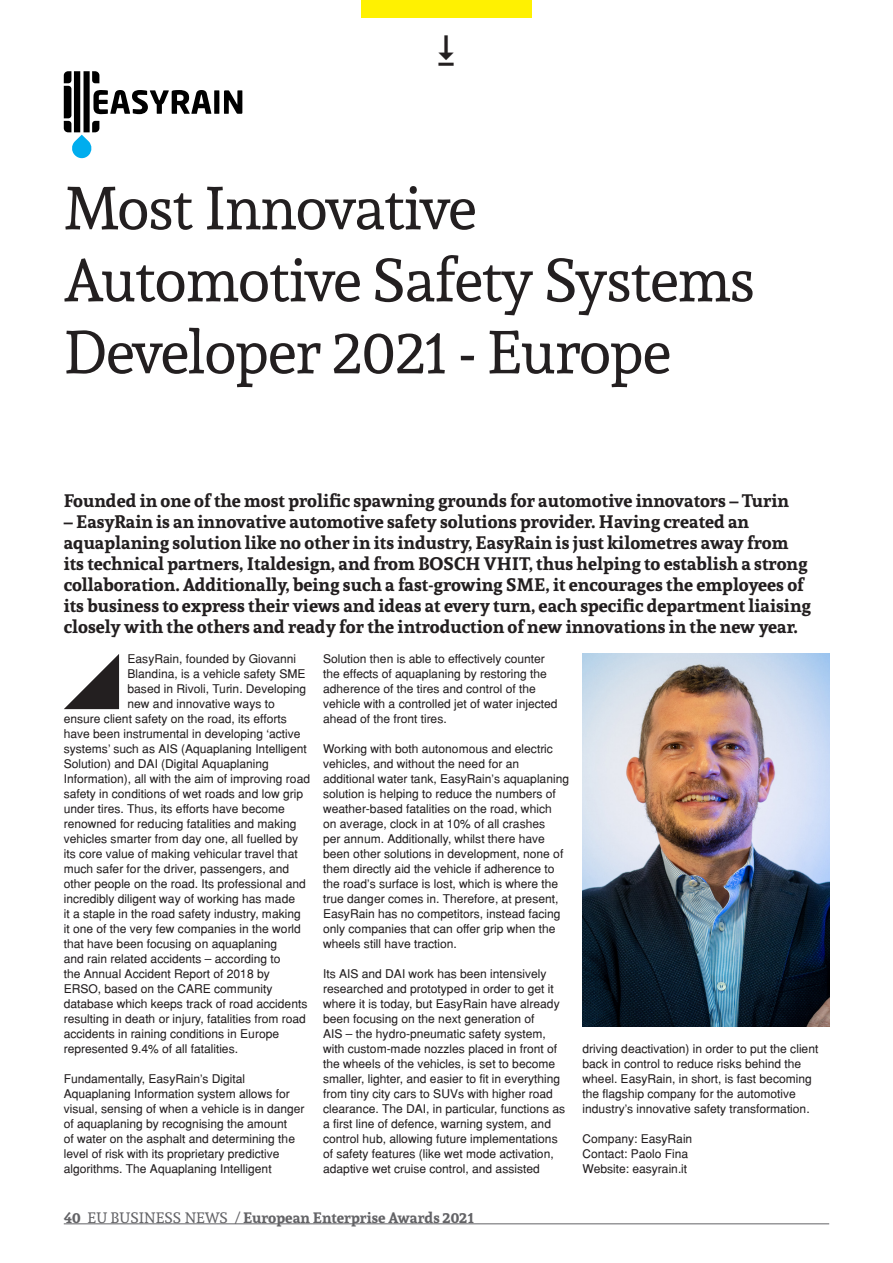
<style>
.page{position:relative;width:893px;height:1263px;background:#fff}
.page>*{position:absolute;margin:0;border:0;box-sizing:border-box;transform-origin:0 0}
.t1{font:60px/72px "Andada";letter-spacing:-.02em;color:#231f20}
.t2{font:700 18px/21px "Andada";color:#231f20}
.t3{font:700 15px "Andada";color:#636366}
.t4{font:12px/15px "Helvetica";color:#231f20}
.s1{font-weight:400}
</style>
<div class="page">
<hr style="left:64px;top:1223px;width:765px;height:1px;background:#636366">
<div style="left:361px;top:0;width:170px;height:17px;background:#fff101"></div>
<svg style="left:64px;top:654px;width:55px;height:55px"></svg>
<img style="left:583px;top:654px;width:246px;height:373px">
<div style="left:214px;top:90px;width:5px;height:24px;background:#000"></div>
<svg style="left:224px;top:90px;width:18px;height:24px"></svg>
<svg style="left:64px;top:71px;width:147px;height:88px"></svg>
<p class="t1" style="left:64px;top:171px;width:693px">Most Innovative<br>Automotive Safety Systems<br>Developer 2021 - Europe</p>
<p class="t2" style="left:64px;top:489px;width:727px">Founded in one of the most prolific spawning grounds for automotive innovators – Turin</p>
<p class="t2" style="left:64px;top:510px;width:749px">– EasyRain is an innovative automotive safety solutions provider. Having created an aquaplaning solution like no other in its industry, EasyRain is just kilometres away from its technical partners, Italdesign, and from BOSCH VHIT, thus helping to establish a strong collaboration. Additionally, being such a fast-growing SME, it encourages the employees of its business to express their views and ideas at every turn, each specific department liaising closely with the others and ready for the introduction of new innovations in the new year.</p>
<p class="t4" style="left:128px;top:651px;width:170px">EasyRain, founded by Giovanni</p>
<p class="t4" style="left:128px;top:666px;width:179px">Blandina, is a vehicle safety SME</p>
<p class="t4" style="left:128px;top:681px;width:180px">based in Rivoli, Turin. Developing</p>
<p class="t4" style="left:128px;top:696px;width:149px">new and innovative ways to</p>
<p class="t4" style="left:64px;top:711px;width:224px">ensure client safety on the road, its efforts</p>
<p class="t4" style="left:64px;top:726px;width:238px">have been instrumental in developing ‘active</p>
<p class="t4" style="left:64px;top:741px;width:244px">systems’ such as AIS (Aquaplaning Intelligent</p>
<p class="t4" style="left:64px;top:756px;width:207px">Solution) and DAI (Digital Aquaplaning</p>
<p class="t4" style="left:64px;top:771px;width:248px">Information), all with the aim of improving road</p>
<p class="t4" style="left:64px;top:786px;width:241px">safety in conditions of wet roads and low grip</p>
<p class="t4" style="left:64px;top:801px;width:223px">under tires. Thus, its efforts have become</p>
<p class="t4" style="left:64px;top:816px;width:234px">renowned for reducing fatalities and making</p>
<p class="t4" style="left:64px;top:831px;width:236px">vehicles smarter from day one, all fuelled by</p>
<p class="t4" style="left:64px;top:846px;width:235px">its core value of making vehicular travel that</p>
<p class="t4" style="left:64px;top:861px;width:227px">much safer for the driver, passengers, and</p>
<p class="t4" style="left:64px;top:876px;width:244px">other people on the road. Its professional and</p>
<p class="t4" style="left:64px;top:891px;width:233px">incredibly diligent way of working has made</p>
<p class="t4" style="left:64px;top:906px;width:239px">it a staple in the road safety industry, making</p>
<p class="t4" style="left:64px;top:921px;width:239px">it one of the very few companies in the world</p>
<p class="t4" style="left:64px;top:936px;width:215px">that have been focusing on aquaplaning</p>
<p class="t4" style="left:64px;top:951px;width:218px">and rain related accidents – according to</p>
<p class="t4" style="left:64px;top:966px;width:208px">the Annual Accident Report of 2018 by</p>
<p class="t4" style="left:64px;top:981px;width:210px">ERSO, based on the CARE community</p>
<p class="t4" style="left:64px;top:996px;width:245px">database which keeps track of road accidents</p>
<p class="t4" style="left:64px;top:1011px;width:244px">resulting in death or injury, fatalities from road</p>
<p class="t4" style="left:64px;top:1026px;width:217px">accidents in raining conditions in Europe</p>
<p class="t4" style="left:64px;top:1041px;width:176px">represented 9.4% of all fatalities.</p>
<p class="t4" style="left:64px;top:1071px;width:242px">Fundamentally, EasyRain’s Digital Aquaplaning Information system allows for visual, sensing of when a vehicle is in danger of aquaplaning by recognising the amount<br>of water on the asphalt and determining the level of risk with its proprietary predictive algorithms. The Aquaplaning Intelligent</p>
<p class="t4" style="left:323px;top:651px;width:236px">Solution then is able to effectively counter the effects of aquaplaning by restoring the adherence of the tires and control of the vehicle with a controlled jet of water injected ahead of the front tires.</p>
<p class="t4" style="left:323px;top:741px;width:247px">Working with both autonomous and electric vehicles, and without the need for an additional water tank, EasyRain’s aquaplaning solution is helping to reduce the numbers of weather-based fatalities on the road, which<br>on average, clock in at 10% of all crashes<br>per annum. Additionally, whilst there have been other solutions in development, none of them directly aid the vehicle if adherence to the road’s surface is lost, which is where the true danger comes in. Therefore, at present, EasyRain has no competitors, instead facing only companies that can offer grip when the wheels still have traction.</p>
<p class="t4" style="left:323px;top:966px;width:243px">Its AIS and DAI work has been intensively researched and prototyped in order to get it where it is today, but EasyRain have already been focusing on the next generation of<br>AIS – the hydro-pneumatic safety system, with custom-made nozzles placed in front of the wheels of the vehicles, is set to become smaller, lighter, and easier to fit in everything from tiny city cars to SUVs with higher road clearance. The DAI, in particular, functions as a first line of defence, warning system, and control hub, allowing future implementations of safety features (like wet mode activation, adaptive wet cruise control, and assisted</p>
<p class="t4" style="left:583px;top:1040px;width:237px">driving deactivation) in order to put the client back in control to reduce risks behind the wheel. EasyRain, in short, is fast becoming the flagship company for the automotive industry’s innovative safety transformation.</p>
<p class="t4" style="left:583px;top:1130px;width:111px">Company: EasyRain</p>
<p class="t4" style="left:583px;top:1145px;width:107px">Contact: Paolo Fina</p>
<p class="t4" style="left:583px;top:1160px;width:106px">Website: easyrain.it</p>
<p class="t3" style="left:64px;top:1208px;width:412px">40 <span class="s1">EU BUSINESS NEWS /</span> European Enterprise Awards 2021</p>
</div>
